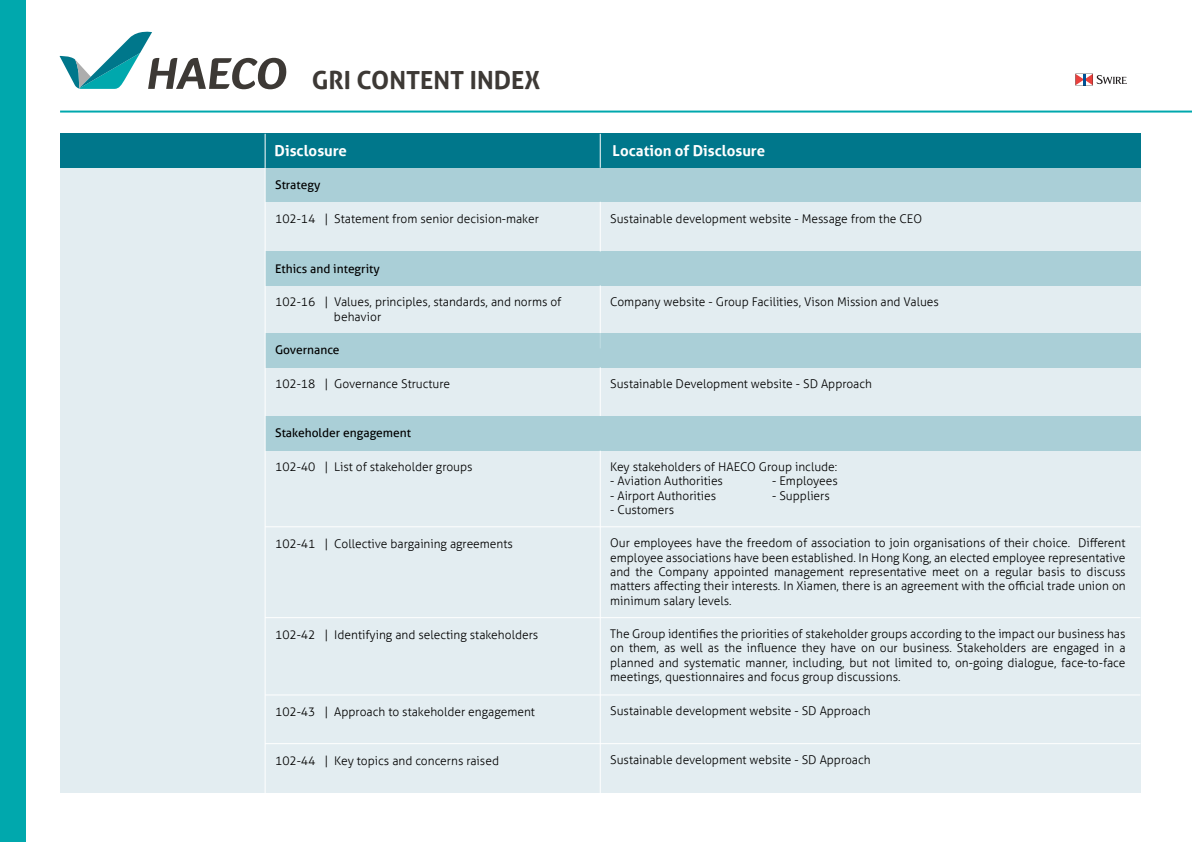
<style>
.page{position:relative;width:1192px;height:842px;background:#fff}
.page>*{position:absolute;margin:0;border:0;box-sizing:border-box;transform-origin:0 0}
.t1{font:700 25px "Aller";color:#3d3935}
.t2{font:700 15px "Aller";color:#fff}
.t3{font:300 12px/14.4px "Aller";color:#000;text-align:justify}
.t4{font:12px "Aller";color:#000}
</style>
<div class="page">
<div style="left:60px;top:168px;width:1080px;height:625px;background:#e3edf1"></div>
<svg style="left:60px;top:31px;width:227px;height:58px"></svg>
<svg style="left:1075px;top:73px;width:52px;height:13px"></svg>
<hr style="left:60px;top:111px;width:1132px;height:2px;background:#00a8ad">
<div style="left:0;top:0;width:26px;height:842px;background:#00a8ad"></div>
<div style="left:60px;top:134px;width:540px;height:34px;background:#00778b"></div>
<div style="left:600px;top:134px;width:540px;height:34px;background:#00778b"></div>
<hr style="left:600px;top:450px;width:1px;height:343px;background:#fff">
<hr style="left:265px;top:526px;width:875px;height:1px;background:#fff">
<div style="left:265px;top:168px;width:875px;height:34px;background:#aacfd7"></div>
<div style="left:265px;top:251px;width:875px;height:34px;background:#aacfd7"></div>
<hr style="left:265px;top:134px;width:1px;height:34px;background:#fff">
<hr style="left:600px;top:134px;width:1px;height:34px;background:#fff">
<hr style="left:600px;top:202px;width:1px;height:49px;background:#fff">
<hr style="left:600px;top:285px;width:1px;height:63px;background:#fff">
<div style="left:265px;top:416px;width:875px;height:34px;background:#aacfd7"></div>
<div style="left:265px;top:333px;width:875px;height:34px;background:#aacfd7"></div>
<hr style="left:600px;top:367px;width:1px;height:49px;background:#fff">
<hr style="left:265px;top:617px;width:875px;height:1px;background:#fff">
<hr style="left:265px;top:694px;width:875px;height:1px;background:#fff">
<hr style="left:265px;top:743px;width:875px;height:1px;background:#fff">
<hr style="left:265px;top:168px;width:1px;height:640px;background:#fff">
<h1 class="t1" style="left:312px;top:65px;width:230px">GRI CONTENT INDEX</h1>
<p class="t2" style="left:275px;top:142px;width:74px">Disclosure</p>
<p class="t2" style="left:613px;top:142px;width:154px">Location of Disclosure</p>
<p class="t4" style="left:275px;top:177px;width:47px">Strategy</p>
<p class="t3" style="left:275px;top:211px;width:265px">102-14 | Statement from senior decision-maker</p>
<p class="t3" style="left:610px;top:211px;width:313px">Sustainable development website - Message from the CEO</p>
<p class="t4" style="left:275px;top:261px;width:106px">Ethics and integrity</p>
<p class="t3" style="left:334px;top:295px;width:229px;text-indent:-59px">102-16 | Values, principles, standards, and norms of behavior</p>
<p class="t3" style="left:610px;top:295px;width:330px">Company website - Group Facilities, Vison Mission and Values</p>
<p class="t4" style="left:275px;top:343px;width:66px">Governance</p>
<p class="t3" style="left:275px;top:377px;width:177px">102-18 | Governance Structure</p>
<p class="t3" style="left:610px;top:377px;width:263px">Sustainable Development website - SD Approach</p>
<p class="t4" style="left:275px;top:425px;width:137px">Stakeholder engagement</p>
<p class="t3" style="left:275px;top:459px;width:199px">102-40 | List of stakeholder groups</p>
<p class="t3" style="left:610px;top:459px;width:229px">Key stakeholders of HAECO Group include:</p>
<p class="t3" style="left:610px;top:474px;width:114px">- Aviation Authorities</p>
<p class="t3" style="left:772px;top:474px;width:67px">- Employees</p>
<p class="t3" style="left:610px;top:488px;width:107px">- Airport Authorities</p>
<p class="t3" style="left:772px;top:488px;width:59px">- Suppliers</p>
<p class="t3" style="left:610px;top:503px;width:65px">- Customers</p>
<p class="t3" style="left:275px;top:536px;width:239px">102-41 | Collective bargaining agreements</p>
<p class="t3" style="left:275px;top:627px;width:265px">102-42 | Identifying and selecting stakeholders</p>
<p class="t3" style="left:610px;top:536px;width:517px">Our employees have the freedom of association to join organisations of their choice. Different employee associations have been established. In Hong Kong, an elected employee representative and the Company appointed management representative meet on a regular basis to discuss matters affecting their interests. In Xiamen, there is an agreement with the official trade union on minimum salary levels.</p>
<p class="t3" style="left:610px;top:626px;width:517px">The Group identifies the priorities of stakeholder groups according to the impact our business has on them, as well as the influence they have on our business. Stakeholders are engaged in a planned and systematic manner, including, but not limited to, on-going dialogue, face-to-face meetings, questionnaires and focus group discussions.</p>
<p class="t3" style="left:275px;top:704px;width:261px">102-43 | Approach to stakeholder engagement</p>
<p class="t3" style="left:610px;top:704px;width:262px">Sustainable development website - SD Approach</p>
<p class="t3" style="left:275px;top:753px;width:225px">102-44 | Key topics and concerns raised</p>
<p class="t3" style="left:610px;top:752px;width:262px">Sustainable development website - SD Approach</p>
</div>
